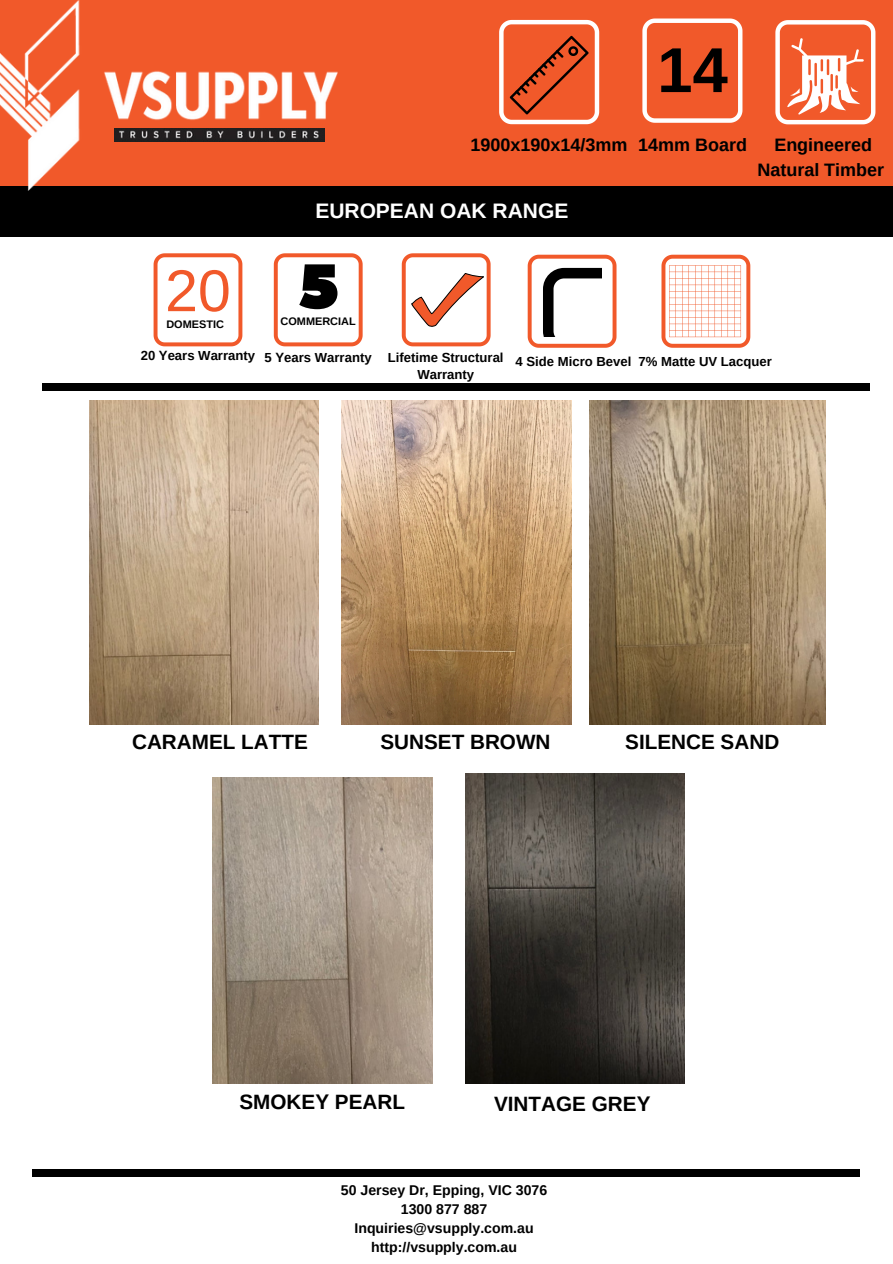
<style>
.page{position:relative;width:893px;height:1264px;background:#fff}
.page>*{position:absolute;margin:0;border:0;box-sizing:border-box;transform-origin:0 0}
.t1{font:700 63.45px "Arimo";color:#000}
.t2{font:59.1px "Arimo";color:#f1592a}
.t3{font:700 21px "Arimo";color:#fff}
.t4{font:700 20.7px "Arimo";color:#000}
.t5{font:700 18px "Arimo";color:#000}
.t6{font:700 14.1px "Arimo";color:#000}
.t7{font:700 13.05px "Arimo";color:#000}
.t8{font:700 10.95px "Arimo";color:#000}
</style>
<div class="page">
<div style="left:0;top:0;width:892px;height:212px;background:#f1592a"></div>
<svg style="left:499px;top:20px;width:100px;height:104px"></svg>
<svg style="left:642px;top:18px;width:100px;height:105px"></svg>
<svg style="left:153px;top:253px;width:89px;height:93px"></svg>
<svg style="left:274px;top:253px;width:88px;height:93px"></svg>
<div style="left:42px;top:383px;width:827px;height:8px;background:#000"></div>
<svg style="left:402px;top:253px;width:88px;height:93px"></svg>
<div style="left:0;top:186px;width:892px;height:50px;background:#000"></div>
<img style="left:0;top:0;width:337px;height:190px">
<div style="left:33px;top:1168px;width:827px;height:8px;background:#000"></div>
<svg style="left:661px;top:255px;width:89px;height:93px"></svg>
<svg style="left:527px;top:255px;width:89px;height:93px"></svg>
<svg style="left:775px;top:20px;width:100px;height:104px"></svg>
<img style="left:465px;top:774px;width:219px;height:309px">
<img style="left:212px;top:777px;width:220px;height:306px">
<img style="left:89px;top:400px;width:230px;height:324px">
<img style="left:589px;top:400px;width:236px;height:324px">
<img style="left:341px;top:400px;width:230px;height:324px">
<p class="t1" style="left:657px;top:35px;width:72px">14</p>
<p class="t5" style="left:470px;top:135px;width:158px">1900x190x14/3mm</p>
<p class="t5" style="left:638px;top:135px;width:110px">14mm Board</p>
<p class="t3" style="left:315px;top:199px;width:254px">EUROPEAN OAK RANGE</p>
<p class="t5" style="left:774px;top:135px;width:99px">Engineered</p>
<p class="t5" style="left:757px;top:160px;width:128px">Natural Timber</p>
<p class="t2" style="left:165px;top:258px;width:67px">20</p>
<p class="t8" style="left:166px;top:318px;width:59px">DOMESTIC</p>
<p class="t7" style="left:141px;top:348px;width:116px">20 Years Warranty</p>
<p class="t8" style="left:280px;top:315px;width:77px">COMMERCIAL</p>
<p class="t7" style="left:264px;top:350px;width:109px">5 Years Warranty</p>
<p class="t7" style="left:388px;top:350px;width:117px">Lifetime Structural</p>
<p class="t7" style="left:417px;top:367px;width:58px">Warranty</p>
<p class="t7" style="left:515px;top:354px;width:117px">4 Side Micro Bevel</p>
<p class="t7" style="left:638px;top:354px;width:135px">7% Matte UV Lacquer</p>
<p class="t4" style="left:132px;top:730px;width:177px">CARAMEL LATTE</p>
<p class="t4" style="left:380px;top:730px;width:172px">SUNSET BROWN</p>
<p class="t4" style="left:625px;top:730px;width:156px">SILENCE SAND</p>
<p class="t4" style="left:239px;top:1090px;width:167px">SMOKEY PEARL</p>
<p class="t4" style="left:494px;top:1092px;width:158px">VINTAGE GREY</p>
<p class="t6" style="left:341px;top:1182px;width:208px">50 Jersey Dr, Epping, VIC 3076</p>
<p class="t6" style="left:401px;top:1201px;width:88px">1300 877 887</p>
<p class="t6" style="left:354px;top:1220px;width:181px">Inquiries@vsupply.com.au</p>
<p class="t6" style="left:371px;top:1239px;width:147px">http://vsupply.com.au</p>
</div>
